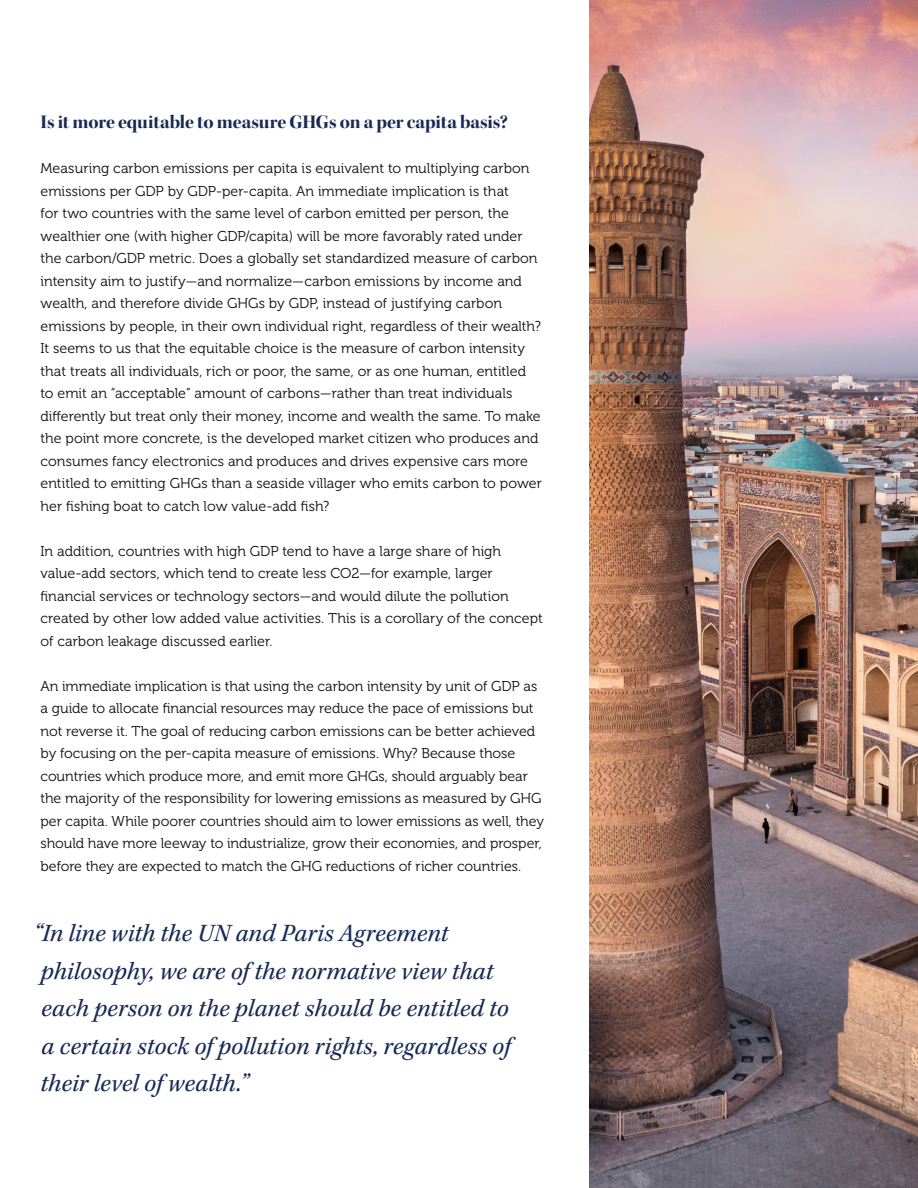
<style>
.page{position:relative;width:918px;height:1188px;background:#fff}
.page>*{position:absolute;margin:0;border:0;box-sizing:border-box;transform-origin:0 0}
.t1{font:italic 25.5px/37.5px "Kepler Std";color:#182a54}
.t2{font:19.5px "Kepler Std Bold Disp";color:#182a54}
.t3{font:14.25px/22.5px "Museo 300";color:#0d0d0d}
</style>
<div class="page">
<img style="left:590px;top:0;width:328px;height:1188px">
<h2 class="t2" style="left:40px;top:111px;width:469px">Is it more equitable to measure GHGs on a per capita basis?</h2>
<p class="t3" style="left:40px;top:158px;width:503px">Measuring carbon emissions per capita is equivalent to multiplying carbon emissions per GDP by GDP-per-capita. An immediate implication is that<br>for two countries with the same level of carbon emitted per person, the wealthier one (with higher GDP/capita) will be more favorably rated under the carbon/GDP metric. Does a globally set standardized measure of carbon intensity aim to justify—and normalize—carbon emissions by income and wealth, and therefore divide GHGs by GDP, instead of justifying carbon emissions by people, in their own individual right, regardless of their wealth?<br>It seems to us that the equitable choice is the measure of carbon intensity that treats all individuals, rich or poor, the same, or as one human, entitled to emit an “acceptable” amount of carbons—rather than treat individuals differently but treat only their money, income and wealth the same. To make the point more concrete, is the developed market citizen who produces and consumes fancy electronics and produces and drives expensive cars more entitled to emitting GHGs than a seaside villager who emits carbon to power her fishing boat to catch low value-add fish?</p>
<p class="t3" style="left:40px;top:540px;width:504px">In addition, countries with high GDP tend to have a large share of high value-add sectors, which tend to create less CO2—for example, larger financial services or technology sectors—and would dilute the pollution created by other low added value activities. This is a corollary of the concept of carbon leakage discussed earlier.</p>
<p class="t3" style="left:40px;top:675px;width:505px">An immediate implication is that using the carbon intensity by unit of GDP as a guide to allocate financial resources may reduce the pace of emissions but not reverse it. The goal of reducing carbon emissions can be better achieved by focusing on the per-capita measure of emissions. Why? Because those countries which produce more, and emit more GHGs, should arguably bear the majority of the responsibility for lowering emissions as measured by GHG per capita. While poorer countries should aim to lower emissions as well, they should have more leeway to industrialize, grow their economies, and prosper, before they are expected to match the GHG reductions of richer countries.</p>
<h1 class="t1" style="left:33px;top:915px;width:479px">“In line with the UN and Paris Agreement philosophy, we are of the normative view that each person on the planet should be entitled to a certain stock of pollution rights, regardless of their level of wealth.”</h1>
</div>
